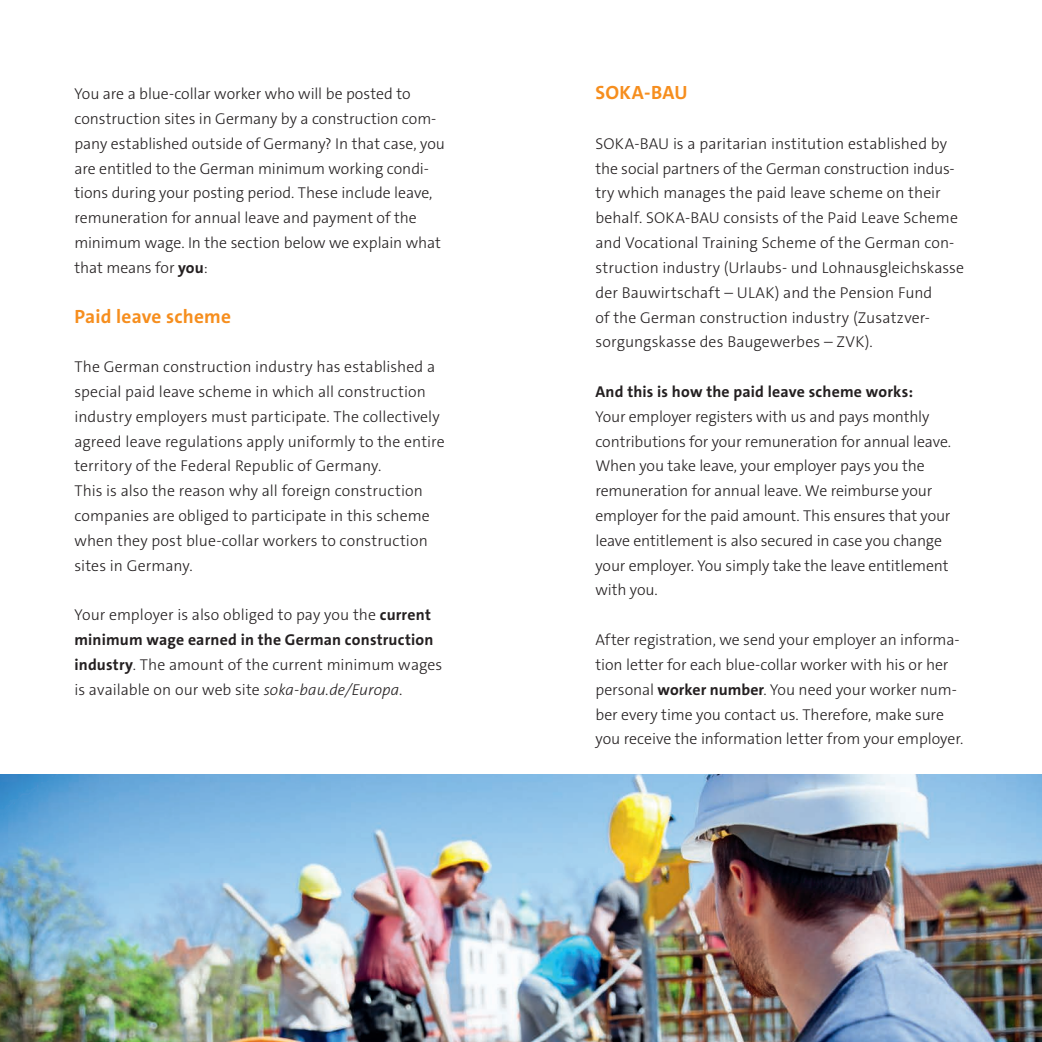
<style>
.page{position:relative;width:1042px;height:1042px;background:#fff}
.page>*{position:absolute;margin:0;border:0;box-sizing:border-box;transform-origin:0 0}
.t1{font:700 19.25px "The Sans C5";letter-spacing:.01em;color:#f68e1e}
.t2{font:300 15.75px/24.8px "The Sans C5";color:#231f20}
.t3{font:700 15.75px "The Sans C5";letter-spacing:.015em;color:#231f20}
.s1{font-weight:700}
.s2{font-style:italic}
</style>
<div class="page">
<img style="left:0;top:774px;width:1042px;height:268px">
<p class="t2" style="left:74px;top:82px;width:372px">You are a blue-collar worker who will be posted to construction sites in Germany by a construction com&shy;pany established outside of Germany? In that case, you are entitled to the German minimum working condi&shy;tions during your posting period. These include leave, remuneration for annual leave and payment of the minimum wage. In the section below we explain what that means for <span class="s1">you</span>:</p>
<p class="t1" style="left:74px;top:304px;width:158px">Paid leave scheme</p>
<p class="t2" style="left:74px;top:354px;width:372px">The German construction industry has established a special paid leave scheme in which all construction industry employers must participate. The collectively agreed leave regulations apply uniformly to the entire territory of the Federal Republic of Germany.<br>This is also the reason why all foreign construction companies are obliged to participate in this scheme when they post blue-collar workers to construction sites in Germany.</p>
<p class="t2" style="left:74px;top:602px;width:369px">Your employer is also obliged to pay you the <span class="s1">current minimum wage earned in the German construction industry</span>. The amount of the current minimum wages is available on our web site <span class="s2">soka-bau.de/Europa</span>.</p>
<p class="t1" style="left:595px;top:80px;width:94px">SOKA-BAU</p>
<p class="t2" style="left:595px;top:131px;width:370px">SOKA-BAU is a paritarian institution established by the social partners of the German construction indus&shy;try which manages the paid leave scheme on their behalf. SOKA-BAU consists of the Paid Leave Scheme and Vocational Training Scheme of the German con&shy;struction industry (Urlaubs- und Lohnausgleichskasse der Bauwirtschaft – ULAK) and the Pension Fund<br>of the German construction industry (Zusatzver&shy;sorgungskasse des Baugewerbes – ZVK).</p>
<p class="t3" style="left:595px;top:381px;width:319px">And this is how the paid leave scheme works:</p>
<p class="t2" style="left:595px;top:404px;width:357px">Your employer registers with us and pays monthly contributions for your remuneration for annual leave.<br>When you take leave, your employer pays you the remuneration for annual leave. We reimburse your employer for the paid amount. This ensures that your leave entitlement is also secured in case you change your employer. You simply take the leave entitlement with you.</p>
<p class="t2" style="left:595px;top:627px;width:369px">After registration, we send your employer an informa&shy;tion letter for each blue-collar worker with his or her personal <span class="s1">worker number</span>. You need your worker num&shy;ber every time you contact us. Therefore, make sure you receive the information letter from your employer.</p>
</div>
